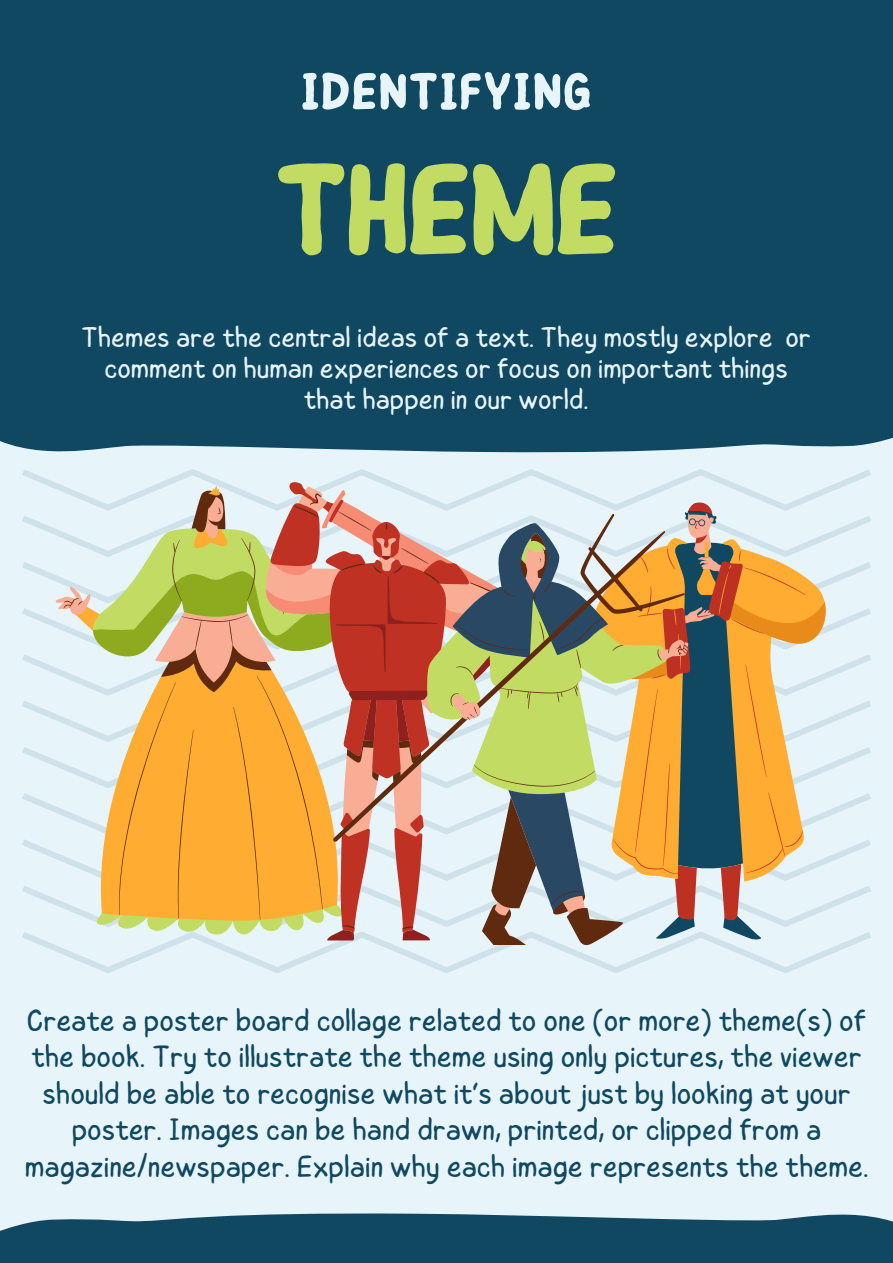
<style>
.page{position:relative;width:893px;height:1263px;background:#e7f5fa}
.page>*{position:absolute;margin:0;border:0;box-sizing:border-box;transform-origin:0 0}
.t1{font:700 131.25px "Childos Arabic";letter-spacing:-.045em;color:#c2db63}
.t2{font:700 52.5px "Childos Arabic";color:#e7f5fa}
.t3{font:300 30.75px/36.6px "Childos Arabic";color:#0f4860;text-align:center}
.t4{font:300 28.5px/30.9px "Childos Arabic";color:#e7f5fa;text-align:center}
</style>
<div class="page">
<div style="left:0;top:0;width:893px;height:453px;background:#0f4860"></div>
<svg style="left:0;top:1213px;width:893px;height:50px;background:#21576d"></svg>
<svg style="left:22px;top:469px;width:849px;height:504px"></svg>
<svg style="left:613px;top:501px;width:192px;height:419px"></svg>
<svg style="left:333px;top:514px;width:354px;height:431px"></svg>
<svg style="left:452px;top:547px;width:236px;height:368px"></svg>
<h1 class="t2" style="left:300px;top:55px;width:293px">IDENTIFYING</h1>
<p class="t1" style="left:273px;top:117px;width:349px">THEME</p>
<h2 class="t4" style="left:81px;top:322px;width:731px">Themes are the central ideas of a text. They mostly explore or comment on human experiences or focus on important things that happen in our world.</h2>
<p class="t3" style="left:25px;top:1002px;width:845px">Create a poster board collage related to one (or more) theme(s) of the book. Try to illustrate the theme using only pictures, the viewer should be able to recognise what it’s about just by looking at your poster. Images can be hand drawn, printed, or clipped from a magazine/newspaper. Explain why each image represents the theme.</p>
</div>
